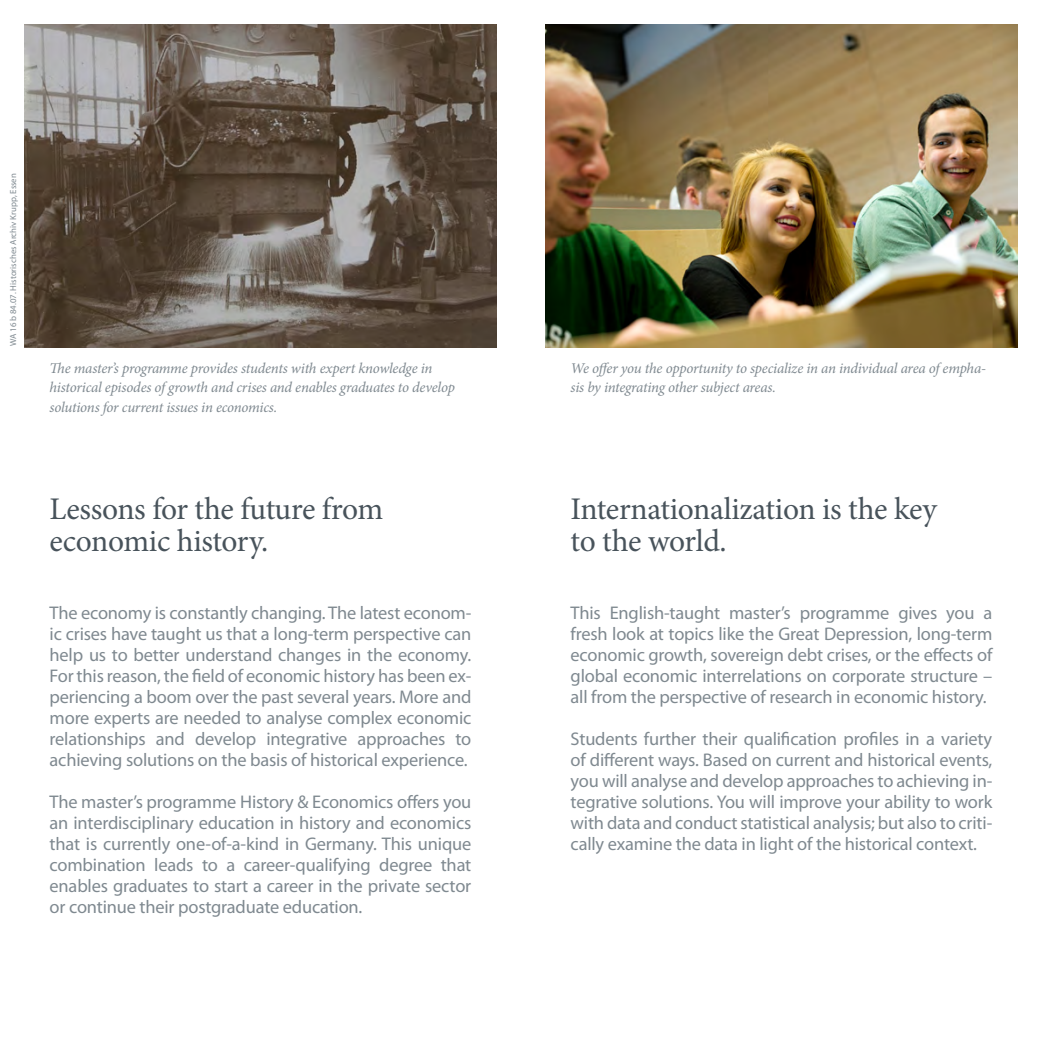
<style>
.page{position:relative;width:1042px;height:1042px;background:#fff}
.page>*{position:absolute;margin:0;border:0;box-sizing:border-box;transform-origin:0 0}
.t1{font:31.5px/31.5px "Minion Pro";letter-spacing:-.015em;color:#48535b}
.t2{font:18.38px/21px "Myriad Pro";letter-spacing:-.01em;color:#7f8990;text-align:justify}
.t3{font:italic 14.88px/19.2px "Minion Pro";letter-spacing:-.02em;color:#7f8990}
.t4{font:8.75px "Myriad Pro";color:#7f8990}
</style>
<div class="page">
<img style="left:25px;top:25px;width:471px;height:322px">
<img style="left:546px;top:25px;width:471px;height:322px">
<p class="t4" style="left:8px;top:346px;width:174px;rotate:-90deg">WA 16 b 84.07. Historisches Archiv Krupp, Essen</p>
<p class="t3" style="left:50px;top:359px;width:407px">The master’s programme provides students with expert knowledge in historical episodes of growth and crises and enables graduates to develop solutions for current issues in economics.</p>
<h1 class="t1" style="left:50px;top:493px;width:335px">Lessons for the future from economic history.</h1>
<p class="t2" style="left:50px;top:602px;width:423px">The economy is constantly changing. The latest econom&shy;ic crises have taught us that a long-term perspective can help us to better understand changes in the economy.<br>For this reason, the field of economic history has been ex&shy;periencing a boom over the past several years. More and more experts are needed to analyse complex economic relationships and develop integrative approaches to achieving solutions on the basis of historical experience.</p>
<p class="t2" style="left:50px;top:791px;width:423px">The master’s programme History &amp; Economics offers you an interdisciplinary education in history and economics that is currently one-of-a-kind in Germany. This unique combination leads to a career-qualifying degree that enables graduates to start a career in the private sector or continue their postgraduate education.</p>
<p class="t3" style="left:570px;top:359px;width:417px">We offer you the opportunity to specialize in an individual area of empha&shy;sis by integrating other subject areas.</p>
<h1 class="t1" style="left:570px;top:493px;width:368px">Internationalization is the key to the world.</h1>
<p class="t2" style="left:570px;top:602px;width:423px">This English-taught master’s programme gives you a fresh look at topics like the Great Depression, long-term economic growth, sovereign debt crises, or the effects of global economic interrelations on corporate structure – all from the perspective of research in economic history.</p>
<p class="t2" style="left:570px;top:728px;width:423px">Students further their qualification profiles in a variety of different ways. Based on current and historical events, you will analyse and develop approaches to achieving in&shy;tegrative solutions. You will improve your ability to work with data and conduct statistical analysis; but also to criti&shy;cally examine the data in light of the historical context.</p>
</div>
